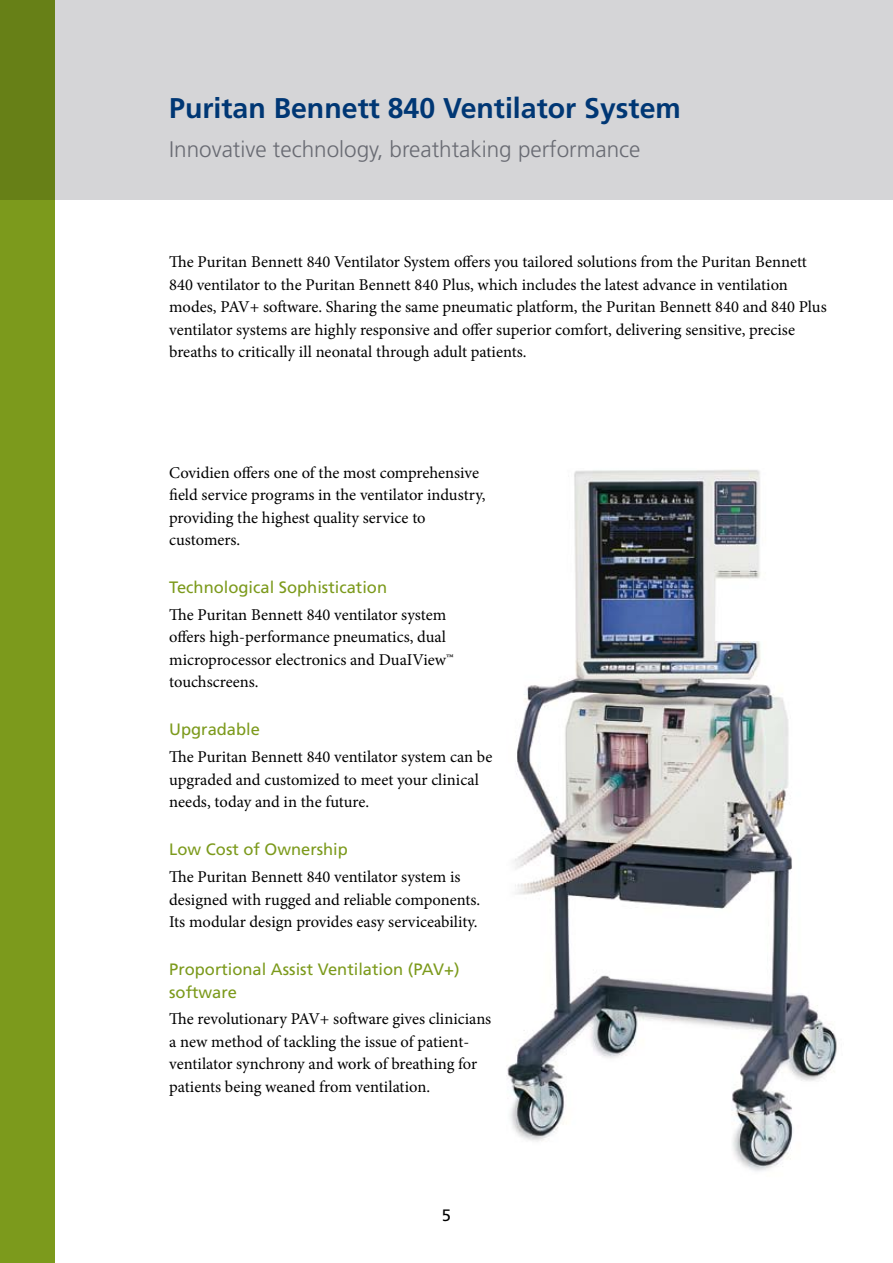
<style>
.page{position:relative;width:893px;height:1263px;background:#fff}
.page>*{position:absolute;margin:0;border:0;box-sizing:border-box;transform-origin:0 0}
.t1{font:700 28.5px "Frutiger LT Std";color:#003774}
.t2{font:300 22.5px "Frutiger LT Std";color:#696b73}
.t3{font:16.5px/22.5px "Minion Pro";color:#000}
.t4{font:16.5px/22.5px "Frutiger LT Std";color:#7c9a1c}
.t5{font:16.5px "Frutiger LT Std";color:#000}
</style>
<div class="page">
<div style="left:0;top:0;width:54px;height:1263px;background:#7c9a1c"></div>
<div style="left:0;top:0;width:893px;height:200px;background:#d5d5d7"></div>
<img style="left:507px;top:470px;width:330px;height:701px">
<h1 class="t1" style="left:169px;top:91px;width:513px">Puritan Bennett 840 Ventilator System</h1>
<h2 class="t2" style="left:169px;top:137px;width:473px">Innovative technology, breathtaking performance</h2>
<p class="t3" style="left:169px;top:251px;width:659px">The Puritan Bennett 840 Ventilator System offers you tailored solutions from the Puritan Bennett 840 ventilator to the Puritan Bennett 840 Plus, which includes the latest advance in ventilation modes, PAV+ software. Sharing the same pneumatic platform, the Puritan Bennett 840 and 840 Plus ventilator systems are highly responsive and offer superior comfort, delivering sensitive, precise breaths to critically ill neonatal through adult patients.</p>
<p class="t3" style="left:169px;top:461px;width:318px">Covidien offers one of the most comprehensive field service programs in the ventilator industry, providing the highest quality service to customers.</p>
<p class="t4" style="left:169px;top:576px;width:219px">Technological Sophistication</p>
<p class="t3" style="left:169px;top:603px;width:286px">The Puritan Bennett 840 ventilator system offers high-performance pneumatics, dual microprocessor electronics and DuaIView™ touchscreens.</p>
<p class="t4" style="left:169px;top:718px;width:92px">Upgradable</p>
<p class="t3" style="left:169px;top:746px;width:325px">The Puritan Bennett 840 ventilator system can be upgraded and customized to meet your clinical needs, today and in the future.</p>
<p class="t4" style="left:169px;top:838px;width:180px">Low Cost of Ownership</p>
<p class="t3" style="left:169px;top:865px;width:313px">The Puritan Bennett 840 ventilator system is designed with rugged and reliable components.<br>Its modular design provides easy serviceability.</p>
<p class="t4" style="left:169px;top:958px;width:292px">Proportional Assist Ventilation (PAV+) software</p>
<p class="t3" style="left:169px;top:1008px;width:324px">The revolutionary PAV+ software gives clinicians a new method of tackling the issue of patient&shy;ventilator synchrony and work of breathing for patients being weaned from ventilation.</p>
<p class="t5" style="left:442px;top:1206px;width:11px">5</p>
</div>
